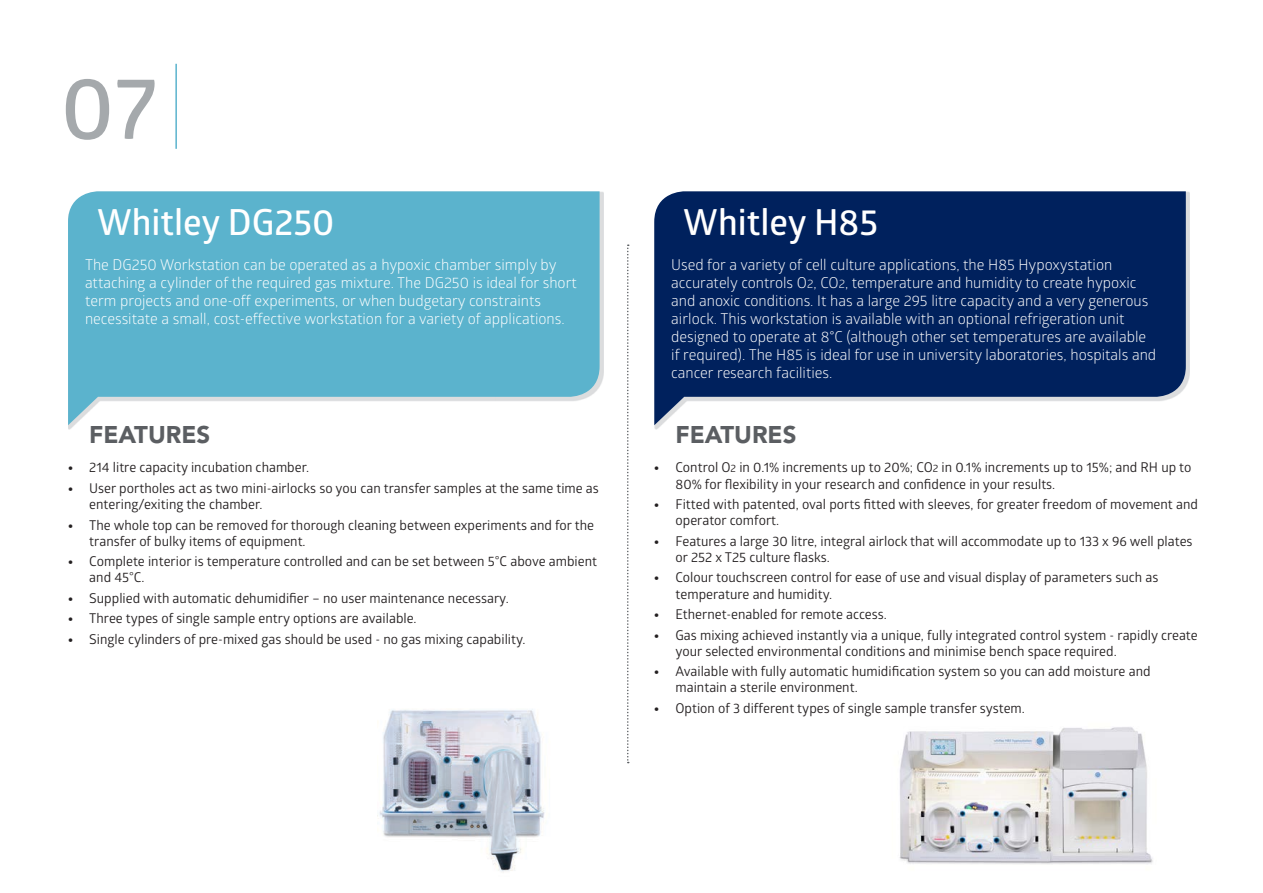
<style>
.page{position:relative;width:1263px;height:893px;background:#fff}
.page>*{position:absolute;margin:0;border:0;box-sizing:border-box;transform-origin:0 0}
.t1{font:600 87px "Glober";color:#a5a9ac}
.t2{font:600 36px "Glober";color:#fff}
.t3{font:900 24px "Avenir";color:#5b5e62}
.t4{font:15px/18px "Glober";color:#fff}
.t5{font:13.5px/16.2px "Glober";color:#231f20}
.s1{font-weight:800}
.s2{font-size:12px}
.s3{font-size:10.5px}
</style>
<div class="page">
<img style="left:899px;top:727px;width:254px;height:137px">
<hr style="left:175px;top:64px;width:2px;height:85px;background:#5bb3cd">
<img style="left:379px;top:709px;width:166px;height:163px">
<svg style="left:627px;top:244px;width:2px;height:519px"></svg>
<img style="left:68px;top:192px;width:535px;height:237px">
<svg style="left:68px;top:191px;width:532px;height:234px;background:#6ebbd2"></svg>
<img style="left:655px;top:192px;width:535px;height:237px">
<svg style="left:654px;top:191px;width:532px;height:234px;background:#1e3b70"></svg>
<h1 class="t1" style="left:61px;top:47px;width:98px">07</h1>
<h2 class="t2" style="left:97px;top:197px;width:239px">Whitley DG250</h2>
<p class="t4" style="left:85px;top:255px;width:493px">The DG250 Workstation can be operated as a hypoxic chamber simply by attaching a cylinder of the required gas mixture. The DG250 is ideal for short term projects and one-off experiments, or when budgetary constraints necessitate a small, cost-effective workstation for a variety of applications.</p>
<h3 class="t3" style="left:89px;top:421px;width:122px">FEATURES</h3>
<p class="t5" style="left:68px;top:459px;width:243px"><span class="s1">•</span> 214 litre capacity incubation chamber.</p>
<p class="t5" style="left:89px;top:479px;width:511px;text-indent:-21px"><span class="s1">•</span> User portholes act as two mini-airlocks so you can transfer samples at the same time as entering/exiting the chamber.</p>
<p class="t5" style="left:89px;top:516px;width:506px;text-indent:-21px"><span class="s1">•</span> The whole top can be removed for thorough cleaning between experiments and for the transfer of bulky items of equipment.</p>
<p class="t5" style="left:89px;top:553px;width:509px;text-indent:-21px"><span class="s1">•</span> Complete interior is temperature controlled and can be set between 5°C above ambient and 45°C.</p>
<p class="t5" style="left:68px;top:589px;width:442px"><span class="s1">•</span> Supplied with automatic dehumidifier – no user maintenance necessary.</p>
<p class="t5" style="left:68px;top:610px;width:350px"><span class="s1">•</span> Three types of single sample entry options are available.</p>
<p class="t5" style="left:68px;top:630px;width:459px"><span class="s1">•</span> Single cylinders of pre-mixed gas should be used - no gas mixing capability.</p>
<h2 class="t2" style="left:683px;top:197px;width:197px">Whitley H85</h2>
<p class="t4" style="left:671px;top:255px;width:486px">Used for a variety of cell culture applications, the H85 Hypoxystation accurately controls O<span class="s2">2</span>, CO<span class="s2">2</span>, temperature and humidity to create hypoxic and anoxic conditions. It has a large 295 litre capacity and a very generous airlock. This workstation is available with an optional refrigeration unit designed to operate at 8˚C (although other set temperatures are available if required). The H85 is ideal for use in university laboratories, hospitals and cancer research facilities.</p>
<h3 class="t3" style="left:675px;top:421px;width:122px">FEATURES</h3>
<p class="t5" style="left:675px;top:459px;width:517px;text-indent:-21px"><span class="s1">•</span> Control O<span class="s3">2</span> in 0.1% increments up to 20%; CO<span class="s3">2</span> in 0.1% increments up to 15%; and RH up to<br>80% for flexibility in your research and confidence in your results.</p>
<p class="t5" style="left:675px;top:496px;width:524px;text-indent:-21px"><span class="s1">•</span> Fitted with patented, oval ports fitted with sleeves, for greater freedom of movement and operator comfort.</p>
<p class="t5" style="left:675px;top:532px;width:519px;text-indent:-21px"><span class="s1">•</span> Features a large 30 litre, integral airlock that will accommodate up to 133 x 96 well plates or 252 x T25 culture flasks.</p>
<p class="t5" style="left:675px;top:569px;width:484px;text-indent:-21px"><span class="s1">•</span> Colour touchscreen control for ease of use and visual display of parameters such as temperature and humidity.</p>
<p class="t5" style="left:654px;top:606px;width:234px"><span class="s1">•</span> Ethernet-enabled for remote access.</p>
<p class="t5" style="left:675px;top:626px;width:524px;text-indent:-21px"><span class="s1">•</span> Gas mixing achieved instantly via a unique, fully integrated control system - rapidly create your selected environmental conditions and minimise bench space required.</p>
<p class="t5" style="left:675px;top:663px;width:476px;text-indent:-21px"><span class="s1">•</span> Available with fully automatic humidification system so you can add moisture and maintain a sterile environment.</p>
<p class="t5" style="left:654px;top:699px;width:372px"><span class="s1">•</span> Option of 3 different types of single sample transfer system.</p>
</div>
